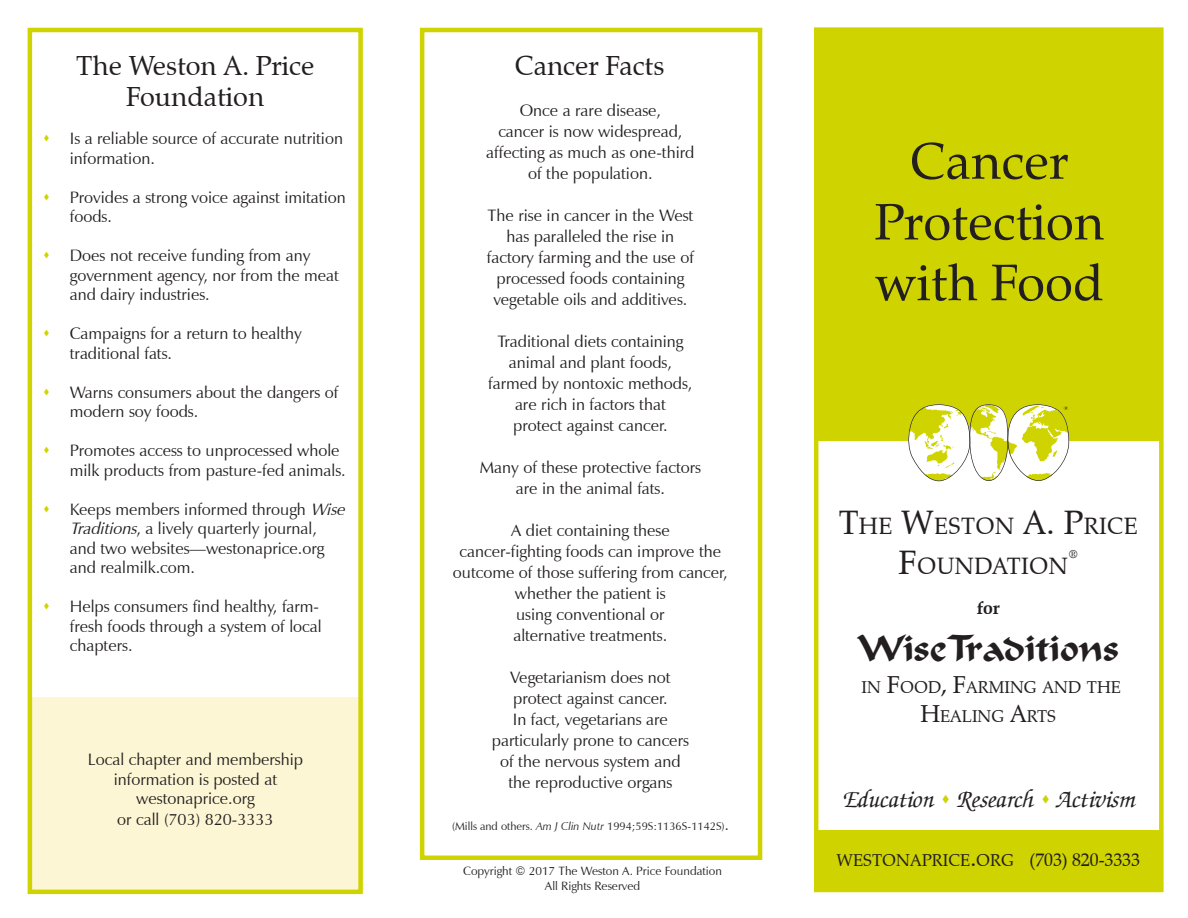
<style>
.page{position:relative;width:1188px;height:918px;background:#fff}
.page>*{position:absolute;margin:0;border:0;box-sizing:border-box;transform-origin:0 0}
.t1{font:51px/60.8px "Zapf Calligraphic 801 BT";color:#231f20;text-align:center}
.t2{font:35.85px "Merlin";color:#231f20}
.t3{font:27px "Zapf Calligraphic 801 BT";color:#231f20}
.t4{font:24.75px "Zurich Calligraphic";color:#231f20}
.t5{font:23.25px/39.8px "Zapf Calligraphic 801 BT";letter-spacing:.015em;color:#231f20;text-align:center}
.t6{font:700 18px "Zapf Calligraphic 801 BT";color:#231f20}
.t7{font:16.8px/28.8px "Zapf Calligraphic 801 BT";color:#231f20;text-align:center}
.NTText{font:16.5px/19.5px "Zapf Humanist 601 BT";color:#231f20}
.t8{font:12px "Zapf Humanist 601 BT";color:#231f20}
.t9{font:11.85px "Zapf Calligraphic 801 BT";color:#231f20}
.t10{font:11.25px "Zapf Humanist 601 BT";color:#231f20}
.s1{color:#cfd400}
.s2{font-style:italic}
.s3{font-size:15px}
.s4{font-size:33.15px}
.s5{font-size:24px}
.s6{font-size:18px}
</style>
<div class="page">
<div style="left:814px;top:27px;width:350px;height:865px;border:4px solid #cfd400"></div>
<div style="left:30px;top:698px;width:334px;height:192px;background:#fcf6d4"></div>
<div style="left:28px;top:28px;width:335px;height:866px;border:4px solid #cfd400"></div>
<div style="left:420px;top:28px;width:342px;height:832px;border:4px solid #cfd400"></div>
<div style="left:816px;top:30px;width:346px;height:411px;background:#cfd400"></div>
<div style="left:816px;top:830px;width:346px;height:60px;background:#cfd400"></div>
<svg style="left:908px;top:404px;width:162px;height:78px"></svg>
<p class="t3" style="left:76px;top:49px;width:240px">The Weston A. Price</p>
<p class="t3" style="left:126px;top:80px;width:140px">Foundation</p>
<p class="NTText" style="left:70px;top:129px;width:275px;text-indent:-27px"><span class="s1">▲</span> Is a reliable source of accurate nutrition information.</p>
<p class="NTText" style="left:70px;top:188px;width:277px;text-indent:-27px"><span class="s1">▲</span> Provides a strong voice against imitation foods.</p>
<p class="NTText" style="left:70px;top:246px;width:271px;text-indent:-27px"><span class="s1">▲</span> Does not receive funding from any government agency, nor from the meat and dairy industries.</p>
<p class="NTText" style="left:70px;top:324px;width:234px;text-indent:-27px"><span class="s1">▲</span> Campaigns for a return to healthy traditional fats.</p>
<p class="NTText" style="left:70px;top:383px;width:270px;text-indent:-27px"><span class="s1">▲</span> Warns consumers about the dangers of modern soy foods.</p>
<p class="NTText" style="left:70px;top:441px;width:277px;text-indent:-27px"><span class="s1">▲</span> Promotes access to unprocessed whole milk products from pasture-fed animals.</p>
<p class="NTText" style="left:70px;top:500px;width:281px;text-indent:-27px"><span class="s1">▲</span> Keeps members informed through <span class="s2">Wise Traditions</span>, a lively quarterly journal,<br>and two websites—westonaprice.org and realmilk.com.</p>
<p class="NTText" style="left:70px;top:597px;width:253px;text-indent:-27px"><span class="s1">▲</span> Helps consumers find healthy, farm&shy;fresh foods through a system of local chapters.</p>
<p class="NTText" style="left:88px;top:750px;width:217px">Local chapter and membership</p>
<p class="NTText" style="left:114px;top:769px;width:165px">information is posted at</p>
<p class="NTText" style="left:136px;top:789px;width:120px">westonaprice.org</p>
<p class="NTText" style="left:117px;top:810px;width:158px">or call (703) 820-3333</p>
<p class="t3" style="left:515px;top:49px;width:151px">Cancer Facts</p>
<p class="NTText" style="left:520px;top:100px;width:143px">Once a rare disease,</p>
<p class="NTText" style="left:498px;top:121px;width:186px">cancer is now widespread,</p>
<p class="NTText" style="left:486px;top:142px;width:210px">affecting as much as one-third</p>
<p class="NTText" style="left:528px;top:163px;width:126px">of the population.</p>
<p class="NTText" style="left:487px;top:205px;width:207px">The rise in cancer in the West</p>
<p class="NTText" style="left:507px;top:226px;width:169px">has paralleled the rise in</p>
<p class="NTText" style="left:487px;top:247px;width:209px">factory farming and the use of</p>
<p class="NTText" style="left:497px;top:268px;width:189px">processed foods containing</p>
<p class="NTText" style="left:493px;top:289px;width:195px">vegetable oils and additives.</p>
<p class="NTText" style="left:497px;top:331px;width:188px">Traditional diets containing</p>
<p class="NTText" style="left:509px;top:352px;width:165px">animal and plant foods,</p>
<p class="NTText" style="left:488px;top:373px;width:206px">farmed by nontoxic methods,</p>
<p class="NTText" style="left:515px;top:394px;width:152px">are rich in factors that</p>
<p class="NTText" style="left:513px;top:415px;width:156px">protect against cancer.</p>
<p class="NTText" style="left:480px;top:457px;width:223px">Many of these protective factors</p>
<p class="NTText" style="left:516px;top:478px;width:151px">are in the animal fats.</p>
<p class="NTText" style="left:511px;top:520px;width:160px">A diet containing these</p>
<p class="NTText" style="left:453px;top:541px;width:276px;line-height:21px;text-align:center">cancer-fighting foods can improve the outcome of those suffering from cancer, whether the patient is</p>
<p class="NTText" style="left:516px;top:604px;width:150px">using conventional or</p>
<p class="NTText" style="left:513px;top:625px;width:155px">alternative treatments.</p>
<p class="NTText" style="left:510px;top:667px;width:162px">Vegetarianism does not</p>
<p class="NTText" style="left:513px;top:688px;width:156px">protect against cancer.</p>
<p class="NTText" style="left:513px;top:709px;width:157px">In fact, vegetarians are</p>
<p class="NTText" style="left:492px;top:730px;width:199px">particularly prone to cancers</p>
<p class="NTText" style="left:500px;top:751px;width:182px">of the nervous system and</p>
<p class="NTText" style="left:508px;top:772px;width:166px">the reproductive organs</p>
<p class="t10" style="left:452px;top:819px;width:278px">(Mills and others. <span class="s2">Am J Clin Nutr</span> 1994;59S:1136S-1142S)<span class="s3">.</span></p>
<p class="t8" style="left:463px;top:864px;width:260px">Copyright © 2017 The Weston A. Price Foundation</p>
<p class="t8" style="left:545px;top:878px;width:97px">All Rights Reserved</p>
<p class="t1" style="left:874px;top:131px;width:232px">Cancer<br>Protection with Food</p>
<p class="t5" style="left:839px;top:506px;width:301px"><span class="s4">T</span>HE <span class="s4">W</span>ESTON <span class="s4">A. P</span>RICE<br><span class="s4">F</span>OUNDATION</p>
<p class="t9" style="left:1068px;top:547px;width:11px">®</p>
<p class="t6" style="left:977px;top:597px;width:25px">for</p>
<p class="t2" style="left:858px;top:627px;width:263px">WiseTraditions</p>
<p class="t7" style="left:861px;top:673px;width:261px">IN <span class="s5">F</span>OOD<span class="s5">, F</span>ARMING AND THE<br><span class="s5">H</span>EALING <span class="s5">A</span>RTS</p>
<p class="t4" style="left:843px;top:786px;width:293px">Education <span class="s1">▲</span> Research <span class="s1">▲</span> Activism</p>
<p class="t7" style="left:837px;top:846px;width:305px">WESTONAPRICE<span class="s5">.</span>ORG <span class="s6">(703) 820-3333</span></p>
</div>
